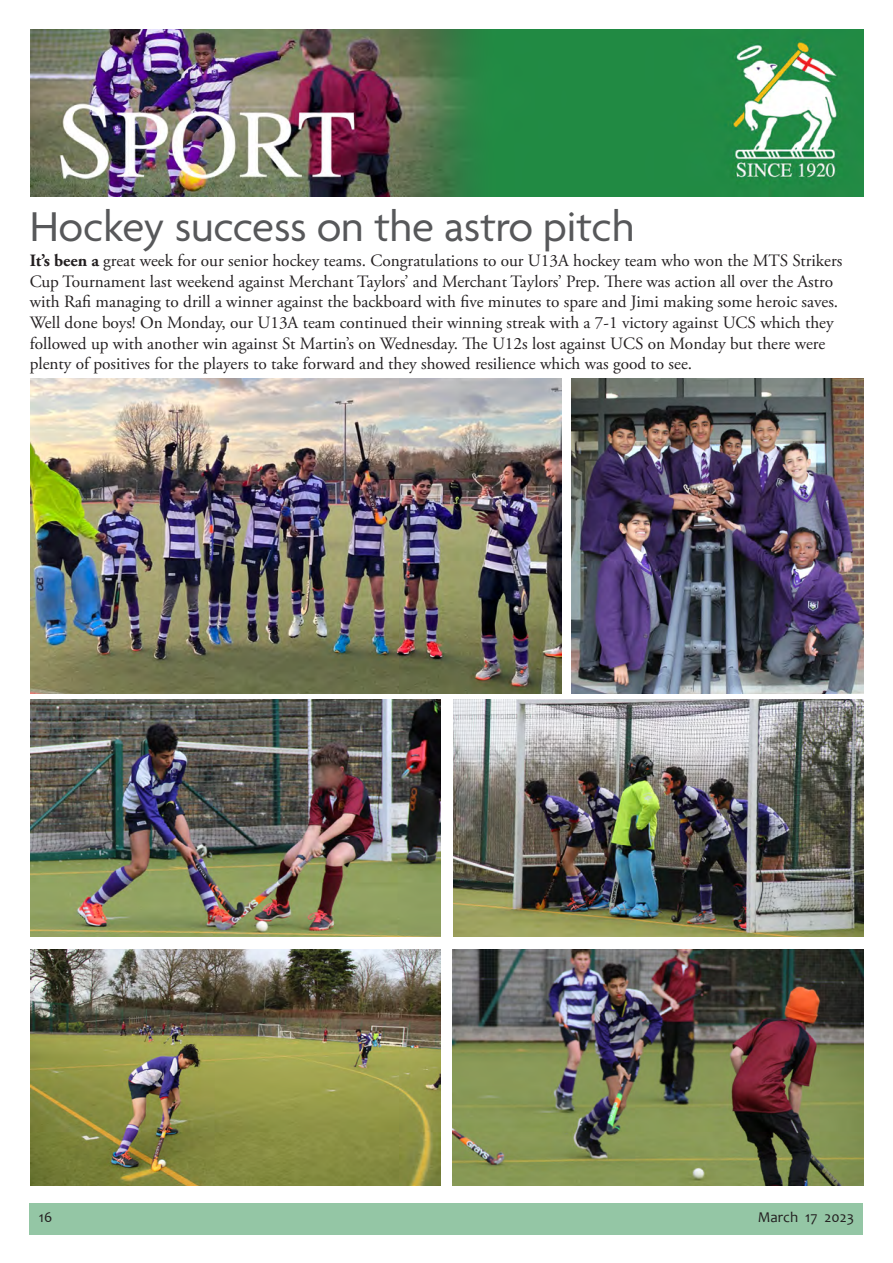
<style>
.page{position:relative;width:893px;height:1263px;background:#fff}
.page>*{position:absolute;margin:0;border:0;box-sizing:border-box;transform-origin:0 0}
.t1{font:45px "Agenda";letter-spacing:-.005em;color:#57585a}
.t2{font:17.25px/20.7px "Adobe Garamond Pro";color:#231f20}
.t3{font:15px "Candara";color:#231f20}
.s1{font-weight:700}
</style>
<div class="page">
<div style="left:30px;top:1203px;width:833px;height:32px;background:#94c6a5"></div>
<img style="left:30px;top:30px;width:834px;height:167px">
<img style="left:572px;top:379px;width:291px;height:314px">
<img style="left:30px;top:378px;width:531px;height:315px">
<img style="left:30px;top:700px;width:411px;height:236px">
<img style="left:453px;top:700px;width:410px;height:236px">
<img style="left:30px;top:949px;width:410px;height:237px">
<img style="left:453px;top:949px;width:410px;height:237px">
<p class="t1" style="left:30px;top:202px;width:606px">Hockey success on the astro pitch</p>
<p class="t2" style="left:30px;top:251px;width:814px"><span class="s1">It’s been a</span> great week for our senior hockey teams. Congratulations to our U13A hockey team who won the MTS Strikers Cup Tournament last weekend against Merchant Taylors’ and Merchant Taylors’ Prep. There was action all over the Astro with Rafi managing to drill a winner against the backboard with five minutes to spare and Jimi making some heroic saves.<br>Well done boys! On Monday, our U13A team continued their winning streak with a 7-1 victory against UCS which they followed up with another win against St Martin’s on Wednesday. The U12s lost against UCS on Monday but there were plenty of positives for the players to take forward and they showed resilience which was good to see.</p>
<p class="t3" style="left:39px;top:1207px;width:15px">16</p>
<p class="t3" style="left:758px;top:1207px;width:98px">March 17 2023</p>
</div>
